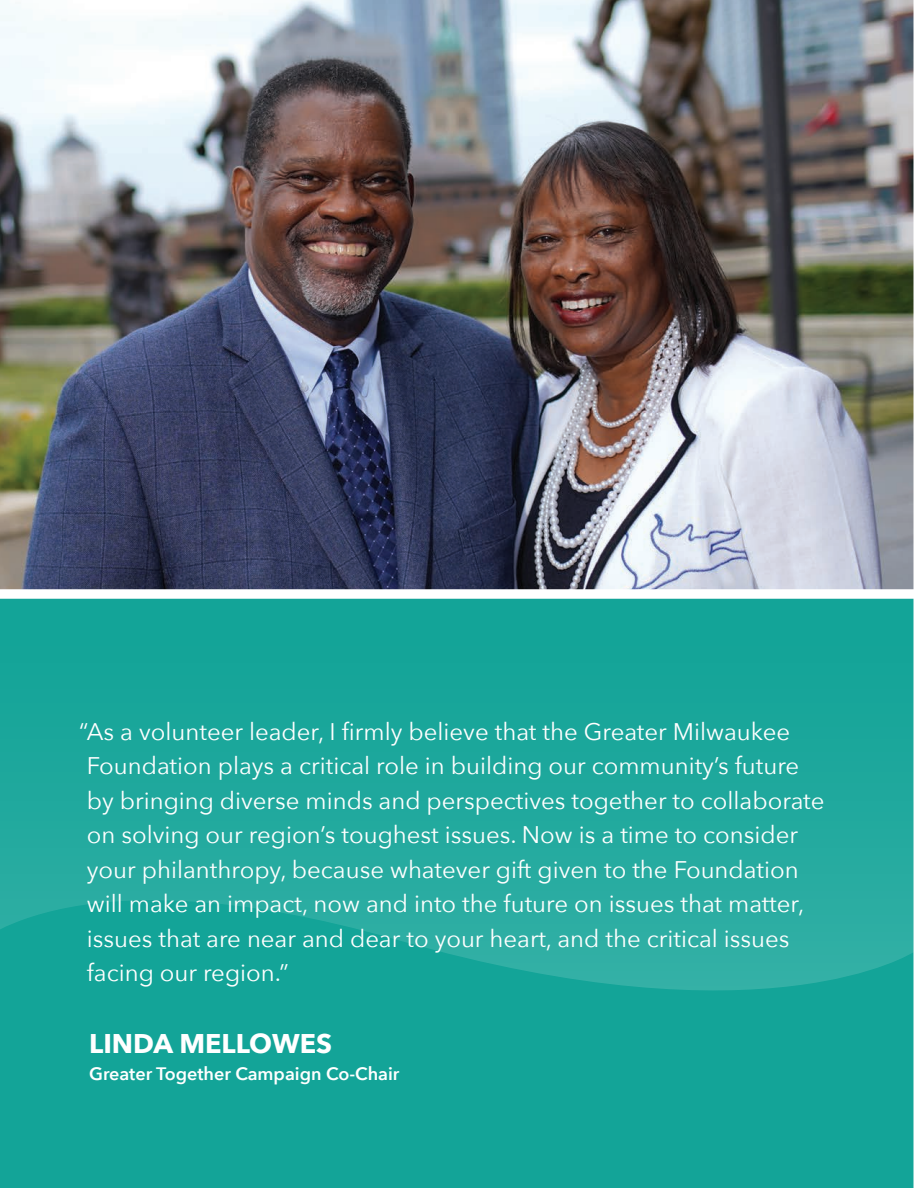
<style>
.page{position:relative;width:918px;height:1188px;background:#fff}
.page>*{position:absolute;margin:0;border:0;box-sizing:border-box;transform-origin:0 0}
.t1{font:700 27px "Avenir Next";color:#fff}
.t2{font:24px/34.5px "Avenir Next";color:#fff}
.t3{font:600 18px "Avenir Next";color:#fff}
</style>
<div class="page">
<div style="left:0;top:598px;width:918px;height:590px;background:#13a498"></div>
<img style="left:0;top:0;width:914px;height:589px">
<hr style="left:914px;top:0;width:4px;height:1188px;background:#fff">
<svg style="left:0;top:598px;width:914px;height:394px;fill:#1ca79c"></svg>
<p class="t2" style="left:87px;top:713px;width:739px;text-indent:-8px">“As a volunteer leader, I firmly believe that the Greater Milwaukee Foundation plays a critical role in building our community’s future by bringing diverse minds and perspectives together to collaborate on solving our region’s toughest issues. Now is a time to consider your philanthropy, because whatever gift given to the Foundation will make an impact, now and into the future on issues that matter, issues that are near and dear to your heart, and the critical issues facing our region.”</p>
<p class="t1" style="left:89px;top:1020px;width:245px">LINDA MELLOWES</p>
<p class="t3" style="left:89px;top:1059px;width:312px">Greater Together Campaign Co-Chair</p>
</div>
